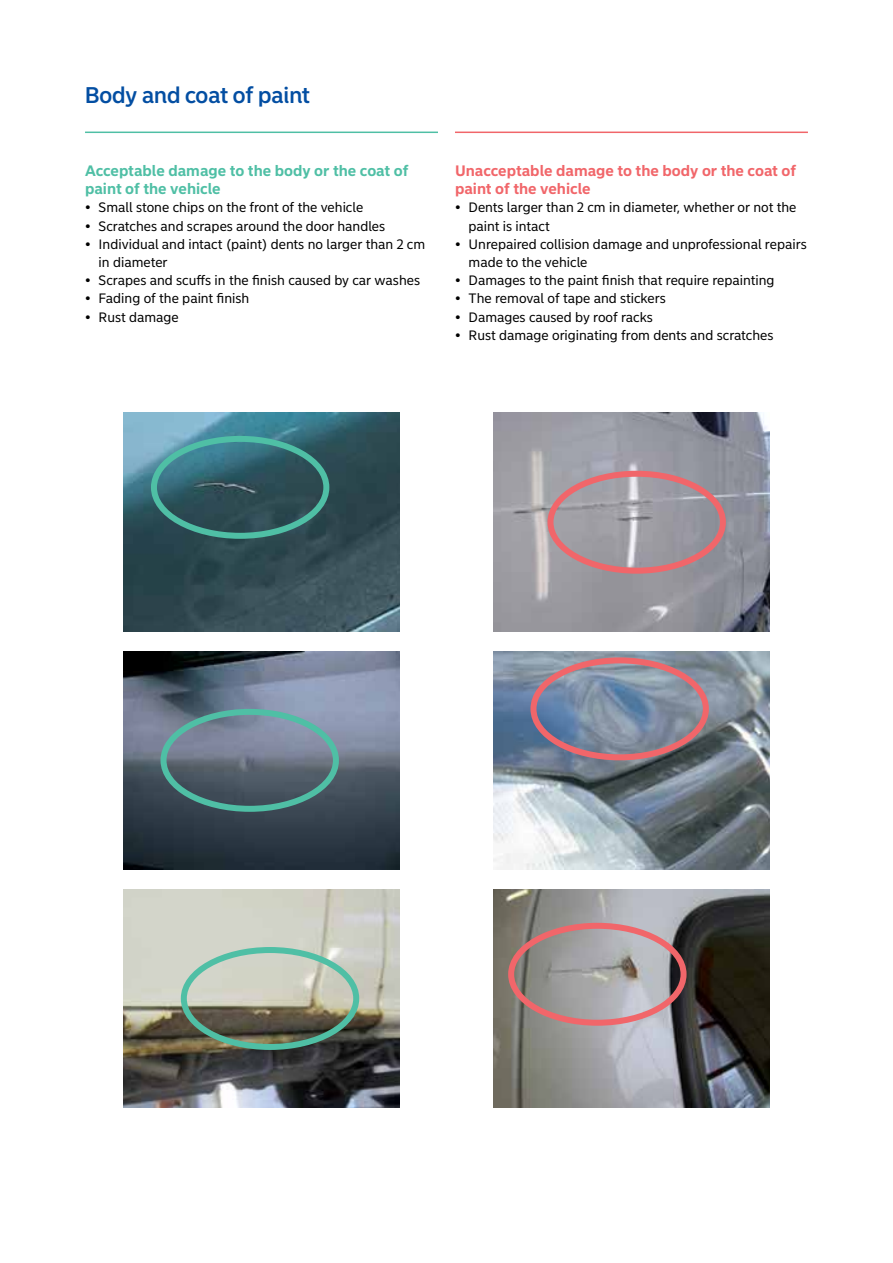
<style>
.page{position:relative;width:893px;height:1263px;background:#fff}
.page>*{position:absolute;margin:0;border:0;box-sizing:border-box;transform-origin:0 0}
.t1{font:500 22.5px "Nordea Sans Large";color:#034ea2}
.t2{font:700 15px/18.1px "Nordea Sans Small";color:#f1666a}
.t3{font:700 15px/18.1px "Nordea Sans Small";color:#4fbfa5}
.t4{font:13.5px/18.1px "Nordea Sans Small";color:#000}
</style>
<div class="page">
<hr style="left:85px;top:132px;width:353px;height:1px;background:#4fbfa5">
<hr style="left:455px;top:132px;width:353px;height:1px;background:#f1666a">
<img style="left:493px;top:413px;width:277px;height:218px">
<img style="left:123px;top:413px;width:277px;height:218px">
<img style="left:123px;top:651px;width:277px;height:219px">
<img style="left:493px;top:651px;width:277px;height:219px">
<img style="left:493px;top:889px;width:277px;height:219px">
<img style="left:123px;top:889px;width:277px;height:219px">
<div style="left:151px;top:436px;width:178px;height:103px;border:6px solid #4fbfa5;border-radius:50%"></div>
<div style="left:161px;top:709px;width:178px;height:103px;border:6px solid #4fbfa5;border-radius:50%"></div>
<div style="left:181px;top:947px;width:178px;height:103px;border:6px solid #4fbfa5;border-radius:50%"></div>
<div style="left:508px;top:923px;width:179px;height:103px;border:6px solid #f1666a;border-radius:50%"></div>
<div style="left:530px;top:657px;width:179px;height:103px;border:6px solid #f1666a;border-radius:50%"></div>
<div style="left:547px;top:471px;width:179px;height:103px;border:6px solid #f1666a;border-radius:50%"></div>
<h1 class="t1" style="left:85px;top:82px;width:226px">Body and coat of paint</h1>
<p class="t3" style="left:85px;top:162px;width:325px">Acceptable damage to the body or the coat of paint of the vehicle</p>
<p class="t4" style="left:85px;top:199px;width:280px">• Small stone chips on the front of the vehicle</p>
<p class="t4" style="left:85px;top:217px;width:302px">• Scratches and scrapes around the door handles</p>
<p class="t4" style="left:99px;top:235px;width:328px;text-indent:-14px">• Individual and intact (paint) dents no larger than 2 cm in diameter</p>
<p class="t4" style="left:85px;top:272px;width:337px">• Scrapes and scuffs in the finish caused by car washes</p>
<p class="t4" style="left:85px;top:290px;width:166px">• Fading of the paint finish</p>
<p class="t4" style="left:85px;top:308px;width:95px">• Rust damage</p>
<p class="t2" style="left:455px;top:162px;width:343px">Unacceptable damage to the body or the coat of paint of the vehicle</p>
<p class="t4" style="left:469px;top:199px;width:329px;text-indent:-14px">• Dents larger than 2 cm in diameter, whether or not the paint is intact</p>
<p class="t4" style="left:469px;top:235px;width:340px;text-indent:-14px">• Unrepaired collision damage and unprofessional repairs made to the vehicle</p>
<p class="t4" style="left:455px;top:272px;width:321px">• Damages to the paint finish that require repainting</p>
<p class="t4" style="left:455px;top:290px;width:212px">• The removal of tape and stickers</p>
<p class="t4" style="left:455px;top:308px;width:199px">• Damages caused by roof racks</p>
<p class="t4" style="left:455px;top:326px;width:320px">• Rust damage originating from dents and scratches</p>
</div>
